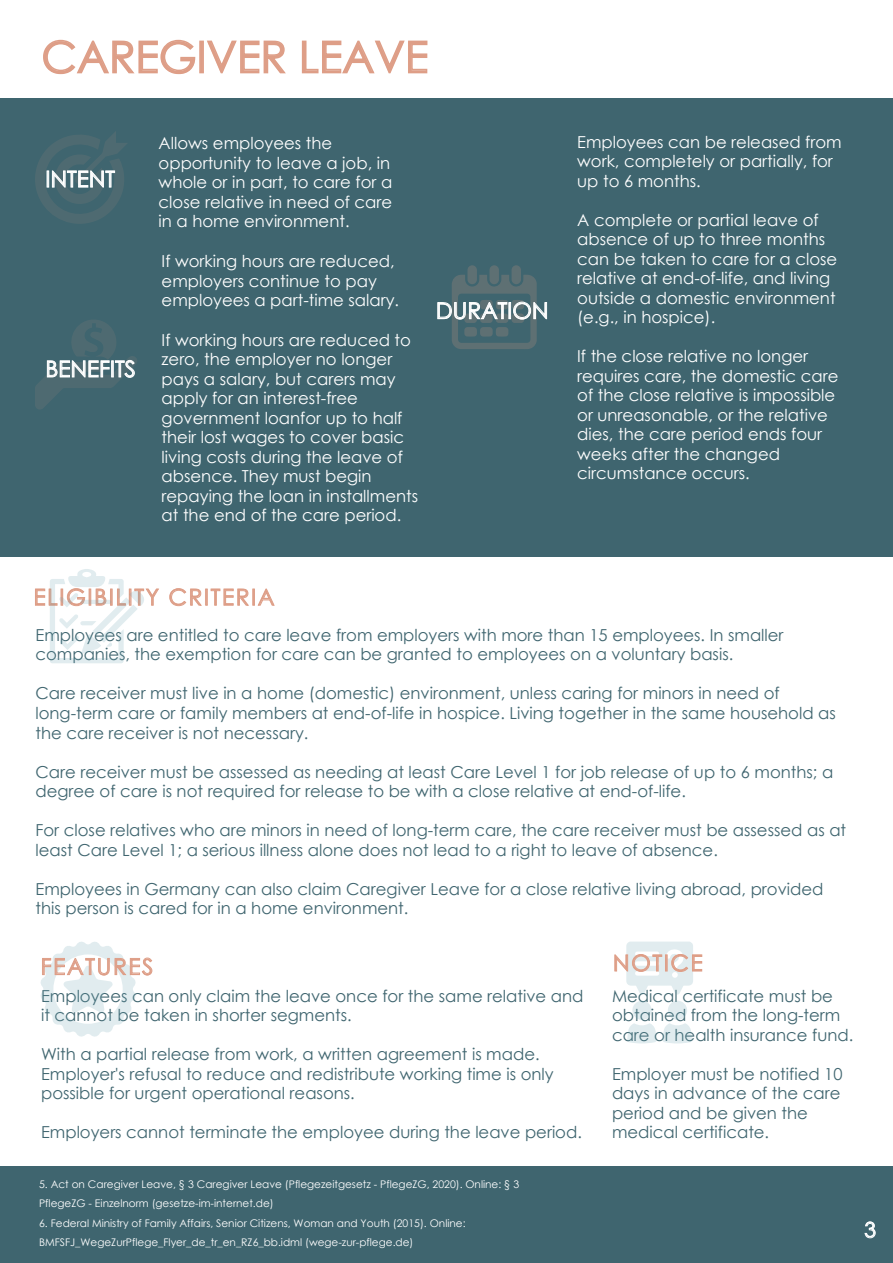
<style>
.page{position:relative;width:893px;height:1263px;background:#fff}
.page>*{position:absolute;margin:0;border:0;box-sizing:border-box;transform-origin:0 0}
.t1{font:43.5px "Century Gothic";color:#de9e87}
.t2{font:22.5px "Century Gothic";letter-spacing:.075em;color:#de9e87}
.t3{font:22.5px "Century Gothic";color:#fff}
.t4{font:21px "Century Gothic";color:#fff}
.t5{font:16.5px/19.5px "Century Gothic";color:#3f656f}
.t6{font:16.5px/19.5px "Century Gothic";color:#fff}
.t7{font:10.5px/19.5px "Century Gothic";color:#fff}
</style>
<div class="page">
<div style="left:0;top:99px;width:893px;height:458px;background:#3f656f"></div>
<svg style="left:43px;top:39px;width:153px;height:36px"></svg>
<div style="left:199px;top:41px;width:5px;height:32px;border:2px solid #de9e87"></div>
<svg style="left:207px;top:40px;width:79px;height:34px"></svg>
<svg style="left:301px;top:40px;width:127px;height:34px"></svg>
<div style="left:0;top:1166px;width:893px;height:97px;background:#3f656f"></div>
<svg style="left:169px;top:588px;width:33px;height:18px"></svg>
<div style="left:205px;top:589px;width:3px;height:17px;border:1px solid #de9e87"></div>
<svg style="left:210px;top:588px;width:39px;height:18px"></svg>
<div style="left:252px;top:589px;width:3px;height:17px;border:1px solid #de9e87"></div>
<svg style="left:257px;top:588px;width:18px;height:18px"></svg>
<svg style="left:35px;top:569px;width:124px;height:94px"></svg>
<svg style="left:35px;top:132px;width:92px;height:92px"></svg>
<svg style="left:35px;top:320px;width:102px;height:89px"></svg>
<svg style="left:437px;top:265px;width:110px;height:84px"></svg>
<svg style="left:627px;top:1023px;width:65px;height:20px"></svg>
<div style="left:668px;top:1001px;width:19px;height:19px;background:#e1ecef;border-radius:50%"></div>
<div style="left:632px;top:1001px;width:20px;height:19px;background:#e1ecef;border-radius:50%"></div>
<svg style="left:614px;top:941px;width:88px;height:53px"></svg>
<svg style="left:41px;top:942px;width:112px;height:94px"></svg>
<svg style="left:864px;top:1221px;width:12px;height:17px"></svg>
<h1 class="t1" style="left:41px;top:26px;width:388px">CAREGIVER LEAVE</h1>
<h2 class="t3" style="left:45px;top:163px;width:71px">INTENT</h2>
<h2 class="t3" style="left:45px;top:353px;width:92px">BENEFITS</h2>
<p class="t6" style="left:159px;top:133px;width:235px">Allows employees the opportunity to leave a job, in whole or in part, to care for a close relative in need of care in a home environment.</p>
<p class="t6" style="left:577px;top:132px;width:266px">Employees can be released from work, completely or partially, for up to 6 months.</p>
<p class="t6" style="left:577px;top:210px;width:262px">A complete or partial leave of absence of up to three months can be taken to care for a close relative at end-of-life, and living outside a domestic environment (e.g., in hospice).</p>
<p class="t6" style="left:577px;top:346px;width:263px">If the close relative no longer requires care, the domestic care of the close relative is impossible or unreasonable, or the relative dies, the care period ends four weeks after the changed circumstance occurs.</p>
<p class="t6" style="left:162px;top:251px;width:239px">If working hours are reduced, employers continue to pay employees a part-time salary.</p>
<p class="t6" style="left:162px;top:329px;width:258px">If working hours are reduced to zero, the employer no longer pays a salary, but carers may apply for an interest-free government loanfor up to half their lost wages to cover basic living costs during the leave of absence. They must begin repaying the loan in installments at the end of the care period.</p>
<h2 class="t3" style="left:436px;top:295px;width:114px">DURATION</h2>
<h2 class="t2" style="left:34px;top:581px;width:242px">ELIGIBILITY CRITERIA</h2>
<p class="t5" style="left:35px;top:625px;width:750px">Employees are entitled to care leave from employers with more than 15 employees. In smaller companies, the exemption for care can be granted to employees on a voluntary basis.</p>
<p class="t5" style="left:35px;top:683px;width:802px">Care receiver must live in a home (domestic) environment, unless caring for minors in need of long-term care or family members at end-of-life in hospice. Living together in the same household as the care receiver is not necessary.</p>
<p class="t5" style="left:35px;top:761px;width:799px">Care receiver must be assessed as needing at least Care Level 1 for job release of up to 6 months; a degree of care is not required for release to be with a close relative at end-of-life.</p>
<p class="t5" style="left:35px;top:820px;width:812px">For close relatives who are minors in need of long-term care, the care receiver must be assessed as at least Care Level 1; a serious illness alone does not lead to a right to leave of absence.</p>
<p class="t5" style="left:35px;top:878px;width:789px">Employees in Germany can also claim Caregiver Leave for a close relative living abroad, provided this person is cared for in a home environment.</p>
<h2 class="t2" style="left:41px;top:951px;width:114px">FEATURES</h2>
<h2 class="t2" style="left:613px;top:947px;width:91px">NOTICE</h2>
<p class="t5" style="left:41px;top:986px;width:544px">Employees can only claim the leave once for the same relative and it cannot be taken in shorter segments.</p>
<p class="t5" style="left:41px;top:1044px;width:514px">With a partial release from work, a written agreement is made.<br>Employer's refusal to reduce and redistribute working time is only possible for urgent operational reasons.</p>
<p class="t5" style="left:41px;top:1122px;width:542px">Employers cannot terminate the employee during the leave period.</p>
<p class="t5" style="left:612px;top:986px;width:243px">Medical certificate must be obtained from the long-term care or health insurance fund.</p>
<p class="t5" style="left:612px;top:1064px;width:232px">Employer must be notified 10 days in advance of the care period and be given the medical certificate.</p>
<p class="t7" style="left:39px;top:1174px;width:482px">5. Act on Caregiver Leave, § 3 Caregiver Leave (Pflegezeitgesetz - PflegeZG, 2020). Online: § 3<br>PflegeZG - Einzelnorm (gesetze-im-internet.de)</p>
<p class="t7" style="left:39px;top:1213px;width:428px">6. Federal Ministry of Family Affairs, Senior Citizens, Woman and Youth (2015). Online:<br>BMFSFJ_WegeZurPflege_Flyer_de_tr_en_RZ6_bb.idml (wege-zur-pflege.de)</p>
<p class="t4" style="left:864px;top:1215px;width:13px">3</p>
</div>
